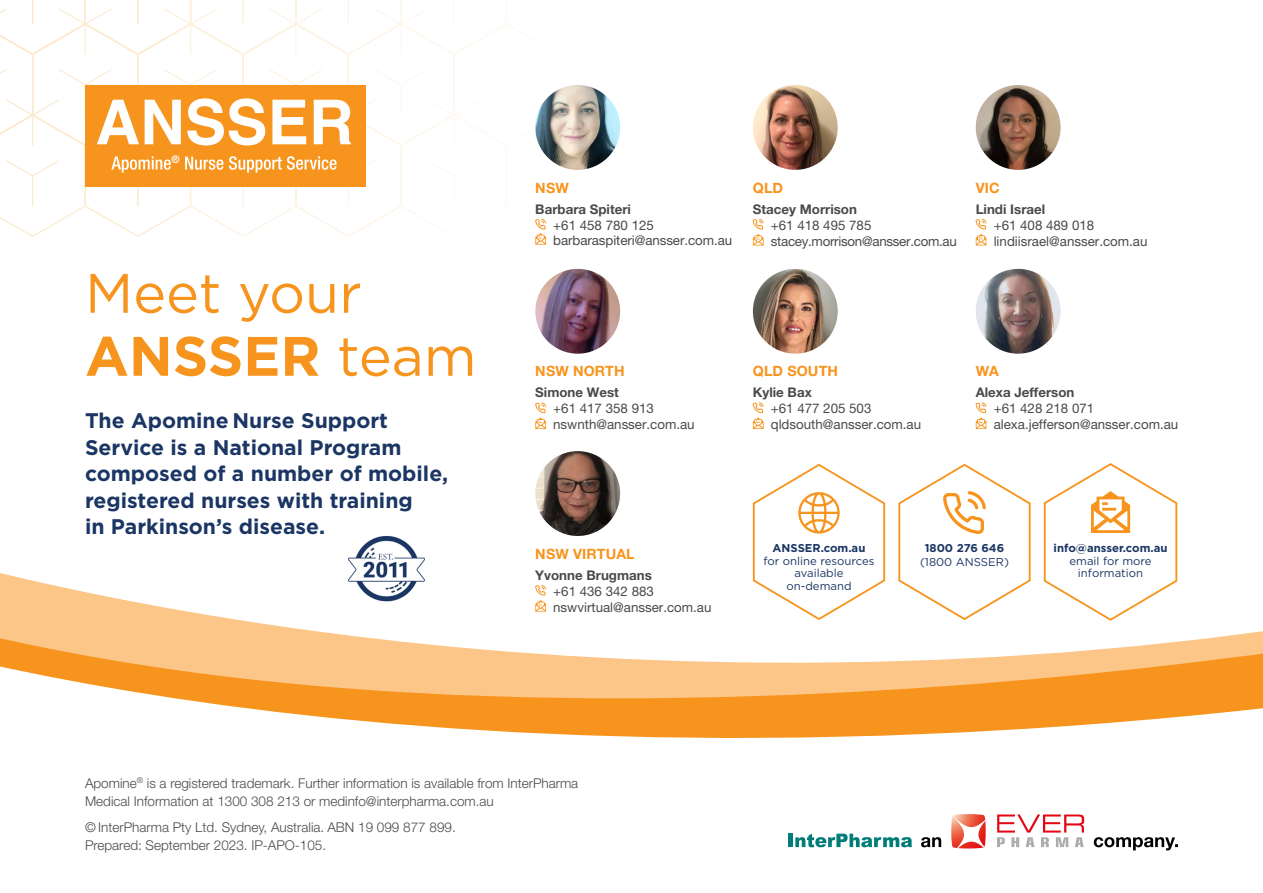
<style>
.page{position:relative;width:1263px;height:893px;background:#fff}
.page>*{position:absolute;margin:0;border:0;box-sizing:border-box;transform-origin:0 0}
.t1{font:55.5px/63px "Gotham";color:#f7941d}
.H2_-_White{font:700 21.15px/26.4px "Gotham";color:#1b3664}
.Reference_-_White{font:700 14.25px "Helvetica Neue LT Pro";letter-spacing:.01em;color:#f7941d}
.Referenc{font:300 13.5px/18px "Helvetica Neue LT Std";color:#4a4a49}
.Reference_-_White-2{font:13.35px "Helvetica Neue LT Pro";color:#4a4a49}
.Reference_-_White-3{font:700 13.35px "Helvetica Neue LT Pro";color:#4a4a49}
.Reference_-_White-4{font:13.35px "Helvetica Neue LT Pro";letter-spacing:-.02em;color:#4a4a49}
.Sub-Headings{font:11.4px/12.6px "Gotham";color:#1b3664;text-align:center}
.Sub-Headings-2{font:700 11.4px "Gotham";color:#1b3664}
.t2{font:500 condensed 10.5px "Helvetica Neue LT Std";color:#fff}
.s1{font-weight:700}
</style>
<div class="page">
<svg style="left:0;top:0;width:536px;height:237px"></svg>
<svg style="left:0;top:587px;width:1263px;height:151px"></svg>
<img style="left:951px;top:814px;width:35px;height:30px">
<svg style="left:952px;top:816px;width:33px;height:32px"></svg>
<svg style="left:997px;top:814px;width:87px;height:33px"></svg>
<svg style="left:921px;top:837px;width:20px;height:10px"></svg>
<hr style="left:789px;top:834px;width:4px;height:13px;background:#007d78">
<svg style="left:795px;top:834px;width:117px;height:13px"></svg>
<svg style="left:1094px;top:837px;width:84px;height:13px"></svg>
<div style="left:85px;top:85px;width:280px;height:102px;background:#f7941d"></div>
<svg style="left:97px;top:100px;width:42px;height:44px"></svg>
<svg style="left:145px;top:100px;width:36px;height:44px"></svg>
<svg style="left:187px;top:98px;width:78px;height:47px"></svg>
<svg style="left:272px;top:100px;width:34px;height:44px"></svg>
<svg style="left:314px;top:100px;width:37px;height:44px"></svg>
<svg style="left:111px;top:156px;width:60px;height:17px"></svg>
<svg style="left:185px;top:157px;width:38px;height:13px"></svg>
<svg style="left:229px;top:156px;width:108px;height:17px"></svg>
<svg style="left:535px;top:402px;width:11px;height:27px"></svg>
<img style="left:535px;top:85px;width:85px;height:85px;border-radius:42px">
<img style="left:535px;top:269px;width:85px;height:85px;border-radius:42px">
<img style="left:976px;top:85px;width:84px;height:85px;border-radius:42px">
<svg style="left:752px;top:218px;width:12px;height:27px"></svg>
<img style="left:753px;top:85px;width:85px;height:85px;border-radius:42px">
<img style="left:753px;top:269px;width:85px;height:85px;border-radius:42px">
<svg style="left:535px;top:218px;width:11px;height:27px"></svg>
<svg style="left:975px;top:218px;width:12px;height:27px"></svg>
<svg style="left:752px;top:402px;width:12px;height:27px"></svg>
<img style="left:535px;top:451px;width:85px;height:85px;border-radius:42px">
<svg style="left:535px;top:585px;width:11px;height:27px"></svg>
<img style="left:976px;top:269px;width:84px;height:85px;border-radius:42px">
<svg style="left:975px;top:402px;width:12px;height:27px"></svg>
<svg style="left:897px;top:463px;width:134px;height:158px"></svg>
<svg style="left:1042px;top:463px;width:136px;height:159px"></svg>
<svg style="left:751px;top:463px;width:135px;height:158px"></svg>
<div style="left:344px;top:528px;width:85px;height:80px;background:#fff"></div>
<img style="left:348px;top:535px;width:77px;height:67px">
<p class="t2" style="left:171px;top:153px;width:10px">®</p>
<h2 class="t1" style="left:85px;top:260px;width:393px">Meet your<br><span class="s1">ANSSER</span> team</h2>
<p class="H2_-_White" style="left:85px;top:407px;width:365px">The Apomine Nurse Support<br>Service is a National Program composed of a number of mobile, registered nurses with training<br>in Parkinson’s disease.</p>
<p class="Reference_-_White" style="left:535px;top:179px;width:35px">NSW</p>
<p class="Reference_-_White-3" style="left:535px;top:200px;width:97px">Barbara Spiteri</p>
<p class="Reference_-_White-2" style="left:553px;top:217px;width:102px">+61 458 780 125</p>
<p class="Reference_-_White-2" style="left:553px;top:232px;width:180px">barbaraspiteri@ansser.com.au</p>
<p class="Reference_-_White" style="left:753px;top:179px;width:32px">QLD</p>
<p class="Reference_-_White-3" style="left:753px;top:200px;width:106px">Stacey Morrison</p>
<p class="Reference_-_White-2" style="left:771px;top:217px;width:102px">+61 418 495 785</p>
<p class="Reference_-_White-4" style="left:771px;top:233px;width:188px">stacey.morrison@ansser.com.au</p>
<p class="Reference_-_White" style="left:976px;top:179px;width:25px">VIC</p>
<p class="Reference_-_White-3" style="left:976px;top:200px;width:71px">Lindi Israel</p>
<p class="Reference_-_White-2" style="left:994px;top:217px;width:102px">+61 408 489 018</p>
<p class="Reference_-_White-2" style="left:994px;top:233px;width:155px">lindiisrael@ansser.com.au</p>
<p class="Reference_-_White" style="left:535px;top:362px;width:91px">NSW NORTH</p>
<p class="Reference_-_White-3" style="left:535px;top:384px;width:85px">Simone West</p>
<p class="Reference_-_White-2" style="left:553px;top:400px;width:102px">+61 417 358 913</p>
<p class="Reference_-_White-2" style="left:553px;top:416px;width:143px">nswnth@ansser.com.au</p>
<p class="Reference_-_White" style="left:753px;top:362px;width:87px">QLD SOUTH</p>
<p class="Reference_-_White-3" style="left:753px;top:384px;width:60px">Kylie Bax</p>
<p class="Reference_-_White-2" style="left:771px;top:400px;width:102px">+61 477 205 503</p>
<p class="Reference_-_White-2" style="left:771px;top:416px;width:152px">qldsouth@ansser.com.au</p>
<p class="Reference_-_White" style="left:976px;top:362px;width:25px">WA</p>
<p class="Reference_-_White-3" style="left:976px;top:384px;width:100px">Alexa Jefferson</p>
<p class="Reference_-_White-2" style="left:994px;top:400px;width:102px">+61 428 218 071</p>
<p class="Reference_-_White-2" style="left:994px;top:416px;width:186px">alexa.jefferson@ansser.com.au</p>
<p class="Reference_-_White" style="left:535px;top:545px;width:101px">NSW VIRTUAL</p>
<p class="Reference_-_White-3" style="left:535px;top:567px;width:118px">Yvonne Brugmans</p>
<p class="Reference_-_White-2" style="left:553px;top:583px;width:102px">+61 436 342 883</p>
<p class="Reference_-_White-2" style="left:553px;top:599px;width:160px">nswvirtual@ansser.com.au</p>
<p class="Sub-Headings" style="left:763px;top:542px;width:112px"><span class="s1">ANSSER.com.au </span>for online resources available on-demand</p>
<p class="Sub-Headings-2" style="left:925px;top:541px;width:81px">1800 276 646</p>
<p class="Sub-Headings" style="left:920px;top:555px;width:90px">(1800 ANSSER)</p>
<p class="Sub-Headings-2" style="left:1054px;top:541px;width:115px">info@ansser.com.au</p>
<p class="Sub-Headings" style="left:1069px;top:554px;width:84px">email for more information</p>
<p class="Referenc" style="left:85px;top:774px;width:495px">Apomine<sup>®</sup> is a registered trademark. Further information is available from InterPharma<br>Medical Information at 1300 308 213 or medinfo@interpharma.com.au</p>
<p class="Referenc" style="left:85px;top:818px;width:372px">© InterPharma Pty Ltd. Sydney, Australia. ABN 19 099 877 899.<br>Prepared: September 2023. IP-APO-105.</p>
</div>
